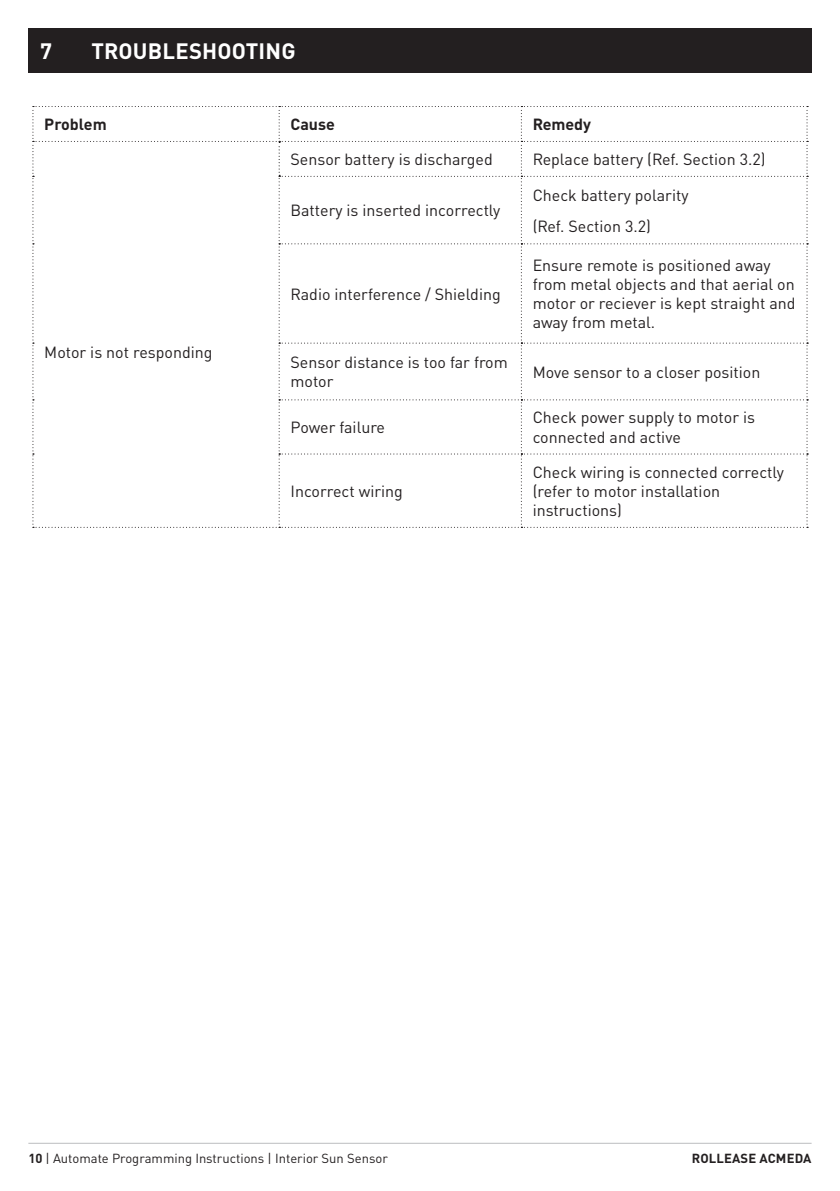
<style>
.page{position:relative;width:840px;height:1191px;background:#fff}
.page>*{position:absolute;margin:0;border:0;box-sizing:border-box;transform-origin:0 0}
.t1{font:700 22px "DINOT";letter-spacing:.01em;color:#fff}
.Copy{font:16px/19.2px "DINOT";color:#231f20}
.Copy-2{font:700 16px "DINOT";color:#231f20}
.t2{font:13px "DINOT";color:#231f20}
.t3{font:700 13px "DINOT";letter-spacing:.01em;color:#231f20}
.s1{font-weight:700}
</style>
<div class="page">
<hr style="left:28px;top:1142px;width:783px;height:1px;background:#bcbdc0">
<div style="left:29px;top:28px;width:782px;height:45px;background:#231f20"></div>
<svg style="left:32px;top:106px;width:775px;height:422px"></svg>
<div style="left:35px;top:148px;width:242px;height:69px;background:#fff"></div>
<p class="t1" style="left:40px;top:36px;width:13px">7</p>
<p class="t1" style="left:91px;top:36px;width:206px">TROUBLESHOOTING</p>
<p class="Copy-2" style="left:44px;top:114px;width:64px">Problem</p>
<p class="Copy-2" style="left:290px;top:114px;width:46px">Cause</p>
<p class="Copy-2" style="left:532px;top:114px;width:60px">Remedy</p>
<p class="Copy" style="left:290px;top:149px;width:204px">Sensor battery is discharged</p>
<p class="Copy" style="left:532px;top:149px;width:234px">Replace battery (Ref. Section 3.2)</p>
<p class="Copy" style="left:44px;top:342px;width:169px">Motor is not responding</p>
<p class="Copy" style="left:290px;top:200px;width:211px">Battery is inserted incorrectly</p>
<p class="Copy" style="left:290px;top:284px;width:212px">Radio interference / Shielding</p>
<p class="Copy" style="left:532px;top:185px;width:157px">Check battery polarity</p>
<p class="Copy" style="left:532px;top:216px;width:120px">(Ref. Section 3.2)</p>
<p class="Copy" style="left:532px;top:255px;width:264px">Ensure remote is positioned away from metal objects and that aerial on motor or reciever is kept straight and away from metal.</p>
<p class="Copy" style="left:290px;top:352px;width:219px">Sensor distance is too far from motor</p>
<p class="Copy" style="left:532px;top:362px;width:229px">Move sensor to a closer position</p>
<p class="Copy" style="left:290px;top:417px;width:96px">Power failure</p>
<p class="Copy" style="left:532px;top:408px;width:224px">Check power supply to motor is connected and active</p>
<p class="Copy" style="left:290px;top:481px;width:114px">Incorrect wiring</p>
<p class="Copy" style="left:532px;top:462px;width:252px">Check wiring is connected correctly (refer to motor installation instructions)</p>
<p class="t2" style="left:28px;top:1149px;width:361px"><span class="s1">10</span> | Automate Programming Instructions | Interior Sun Sensor</p>
<p class="t3" style="left:691px;top:1149px;width:121px">ROLLEASE ACMEDA</p>
</div>
